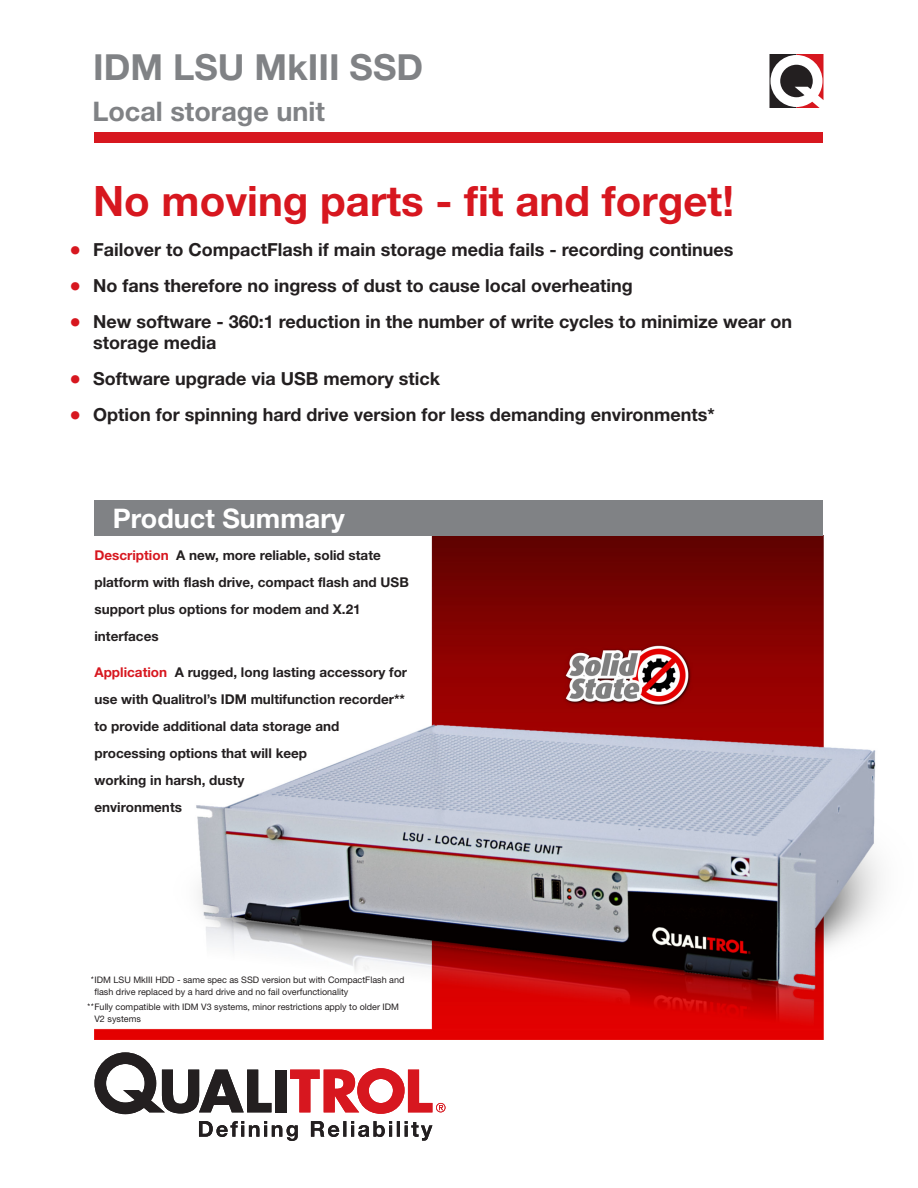
<style>
.page{position:relative;width:918px;height:1188px;background:#fff}
.page>*{position:absolute;margin:0;border:0;box-sizing:border-box;transform-origin:0 0}
.t1{font:700 42px "Helvetica Neue";color:#d7171f}
.t2{font:700 36px "Helvetica Neue";color:#808285}
.t3{font:700 27px "Helvetica Neue";color:#808285}
.t4{font:700 27px "Helvetica Neue";color:#fff}
.t5{font:700 18px/36px "Helvetica Neue";color:#231f20}
.t6{font:700 13.5px/27px "Helvetica Neue";color:#231f20}
.t7{font:700 13.5px "Helvetica Neue";color:#d7171f}
.t8{font:9px/12px "Helvetica Neue";color:#231f20}
.t9{font:9px "Zapf Dingbats IT Cby BT";color:#d7171f}
</style>
<div class="page">
<img style="left:94px;top:536px;width:786px;height:503px">
<svg style="left:770px;top:54px;width:54px;height:54px"></svg>
<div style="left:94px;top:132px;width:730px;height:11px;background:#d7171f"></div>
<div style="left:275px;top:1070px;width:11px;height:42px;background:#231f20"></div>
<svg style="left:290px;top:1068px;width:156px;height:46px"></svg>
<svg style="left:199px;top:1121px;width:233px;height:20px"></svg>
<svg style="left:94px;top:1052px;width:177px;height:62px"></svg>
<div style="left:94px;top:501px;width:730px;height:35px;background:#808285"></div>
<svg style="left:87px;top:1003px;width:7px;height:3px"></svg>
<h2 class="t2" style="left:93px;top:52px;width:331px">IDM LSU MkIII SSD</h2>
<h3 class="t3" style="left:92px;top:100px;width:234px">Local storage unit</h3>
<p class="t9" style="left:71px;top:246px;width:55px">●</p>
<p class="t9" style="left:71px;top:282px;width:55px">●</p>
<p class="t9" style="left:71px;top:318px;width:55px">●</p>
<p class="t9" style="left:71px;top:375px;width:55px">●</p>
<p class="t9" style="left:71px;top:411px;width:55px">●</p>
<h1 class="t1" style="left:93px;top:184px;width:642px">No moving parts - fit and forget!</h1>
<p class="t5" style="left:93px;top:233px;width:700px">Failover to CompactFlash if main storage media fails - recording continues<br>No fans therefore no ingress of dust to cause local overheating<br>New software - 360:1 reduction in the number of write cycles to minimize wear on</p>
<p class="t5" style="left:93px;top:326px;width:623px">storage media<br>Software upgrade via USB memory stick<br>Option for spinning hard drive version for less demanding environments*</p>
<h3 class="t4" style="left:113px;top:506px;width:234px">Product Summary</h3>
<p class="t6" style="left:94px;top:542px;width:316px;text-indent:82px">A new, more reliable, solid state platform with flash drive, compact flash and USB support plus options for modem and X.21 interfaces</p>
<p class="t6" style="left:94px;top:659px;width:314px;text-indent:80px">A rugged, long lasting accessory for use with Qualitrol’s IDM multifunction recorder** to provide additional data storage and processing options that will keep<br>working in harsh, dusty<br>environments</p>
<p class="t7" style="left:94px;top:549px;width:76px">Description</p>
<p class="t7" style="left:94px;top:666px;width:74px">Application</p>
<p class="t8" style="left:94px;top:974px;width:311px">IDM LSU MkIII HDD - same spec as SSD version but with CompactFlash and flash drive replaced by a hard drive and no fail overfunctionality</p>
<p class="t8" style="left:94px;top:1001px;width:306px">Fully compatible with IDM V3 systems, minor restrictions apply to older IDM<br>V2 systems</p>
</div>
